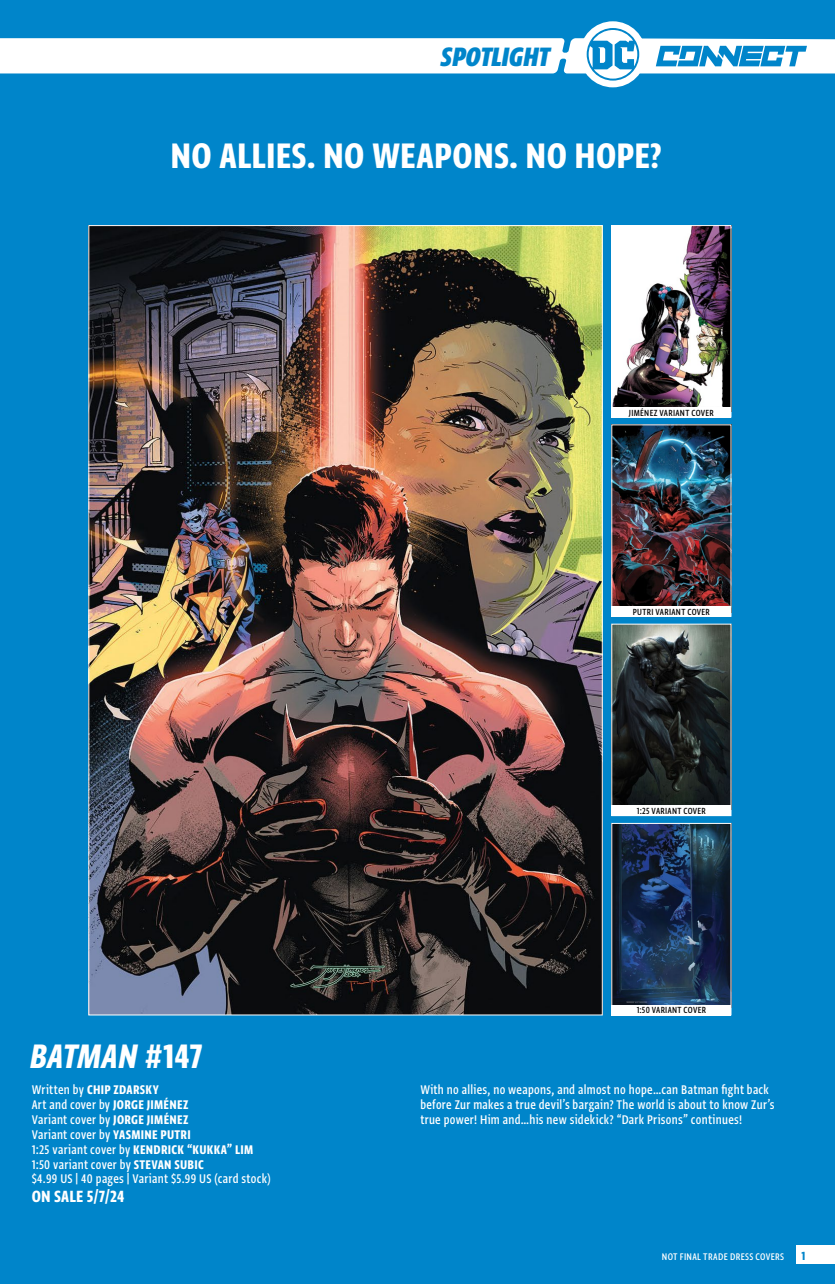
<style>
.page{position:relative;width:835px;height:1284px;background:#0085ca}
.page>*{position:absolute;margin:0;border:0;box-sizing:border-box;transform-origin:0 0}
.t1{font:42px "Greta Sans Cnd Std Bld";letter-spacing:.005em;color:#fff}
.t2{font:40.25px "Greta Sans Cnd Std Bld Ita";letter-spacing:.005em;color:#fff}
.t3{font:31.5px "Greta Sans Cnd Std Hea Ita";letter-spacing:-.01em;color:#0085ca}
.t4{font:19.25px "Greta Sans Cnd Std Bld";letter-spacing:.01em;color:#fff}
.t5{font:500 14.88px/14.9px "Greta Sans Cnd Std";letter-spacing:.02em;color:#fff}
.t6{font:14.88px "Greta Sans Cnd Std Bld";letter-spacing:.02em;color:#fff}
.t7{font:14px "Greta Sans Cnd Std Bld";color:#0085ca}
.t8{font:500 11.38px "Greta Sans Cnd Std";letter-spacing:.025em;color:#fff}
.t9{font:500 10.5px "Greta Sans Cnd Std";letter-spacing:.03em;color:#000}
.s1{font-family:"Greta Sans Cnd Std Bld"}
.s2{font-family:"Greta Sans Cnd Std";font-weight:500}
.s3{font-family:"Greta Sans Cnd Std Bld";font-weight:400}
</style>
<div class="page">
<div style="left:797px;top:1245px;width:38px;height:19px;background:#fff"></div>
<div style="left:580px;top:21px;width:66px;height:66px;background:#fff;border-radius:50%"></div>
<svg style="left:0;top:28px;width:835px;height:53px"></svg>
<img style="left:90px;top:227px;width:511px;height:786px">
<img style="left:613px;top:625px;width:116px;height:180px">
<div style="left:611px;top:623px;width:120px;height:193px;border:1px solid #fff"></div>
<div style="left:611px;top:805px;width:120px;height:11px;background:#fff"></div>
<img style="left:613px;top:825px;width:116px;height:179px">
<div style="left:611px;top:1004px;width:120px;height:11px;background:#fff"></div>
<img style="left:613px;top:426px;width:116px;height:180px">
<div style="left:611px;top:606px;width:120px;height:11px;background:#fff"></div>
<img style="left:613px;top:227px;width:116px;height:180px">
<div style="left:611px;top:225px;width:120px;height:192px;border:1px solid #fff"></div>
<div style="left:611px;top:407px;width:120px;height:10px;background:#fff"></div>
<h3 class="t3" style="left:441px;top:37px;width:111px">SPOTLIGHT</h3>
<h1 class="t1" style="left:170px;top:131px;width:493px">NO ALLIES. NO WEAPONS. NO HOPE?</h1>
<h2 class="t2" style="left:30px;top:1032px;width:174px">BATMAN <span class="s1">#147</span></h2>
<p class="t6" style="left:32px;top:1081px;width:129px"><span class="s2">Written by</span> CHIP ZDARSKY</p>
<p class="t5" style="left:32px;top:1096px;width:240px">Art and cover by <span class="s3">JORGE JIMÉNEZ<br></span>Variant cover by <span class="s3">JORGE JIMÉNEZ<br></span>Variant cover by <span class="s3">YASMINE PUTRI<br></span>1:25 variant cover by <span class="s3">KENDRICK “KUKKA” LIM </span>1:50 variant cover by <span class="s3">STEVAN SUBIC<br></span>$4.99 US | 40 pages | Variant $5.99 US (card stock)</p>
<p class="t4" style="left:32px;top:1184px;width:94px">ON SALE 5/7/24</p>
<p class="t9" style="left:629px;top:406px;width:86px">JIMÉNEZ VARIANT COVER</p>
<p class="t9" style="left:633px;top:605px;width:78px">PUTRI VARIANT COVER</p>
<p class="t9" style="left:637px;top:805px;width:71px">1:25 VARIANT COVER</p>
<p class="t9" style="left:636px;top:1004px;width:71px">1:50 VARIANT COVER</p>
<p class="t5" style="left:420px;top:1081px;width:356px">With no allies, no weapons, and almost no hope…can Batman fight back before Zur makes a true devil’s bargain? The world is about to know Zur’s true power! Him and…his new sidekick? “Dark Prisons” continues!</p>
<p class="t8" style="left:662px;top:1249px;width:124px">NOT FINAL TRADE DRESS COVERS</p>
<p class="t7" style="left:801px;top:1247px;width:5px">1</p>
</div>
